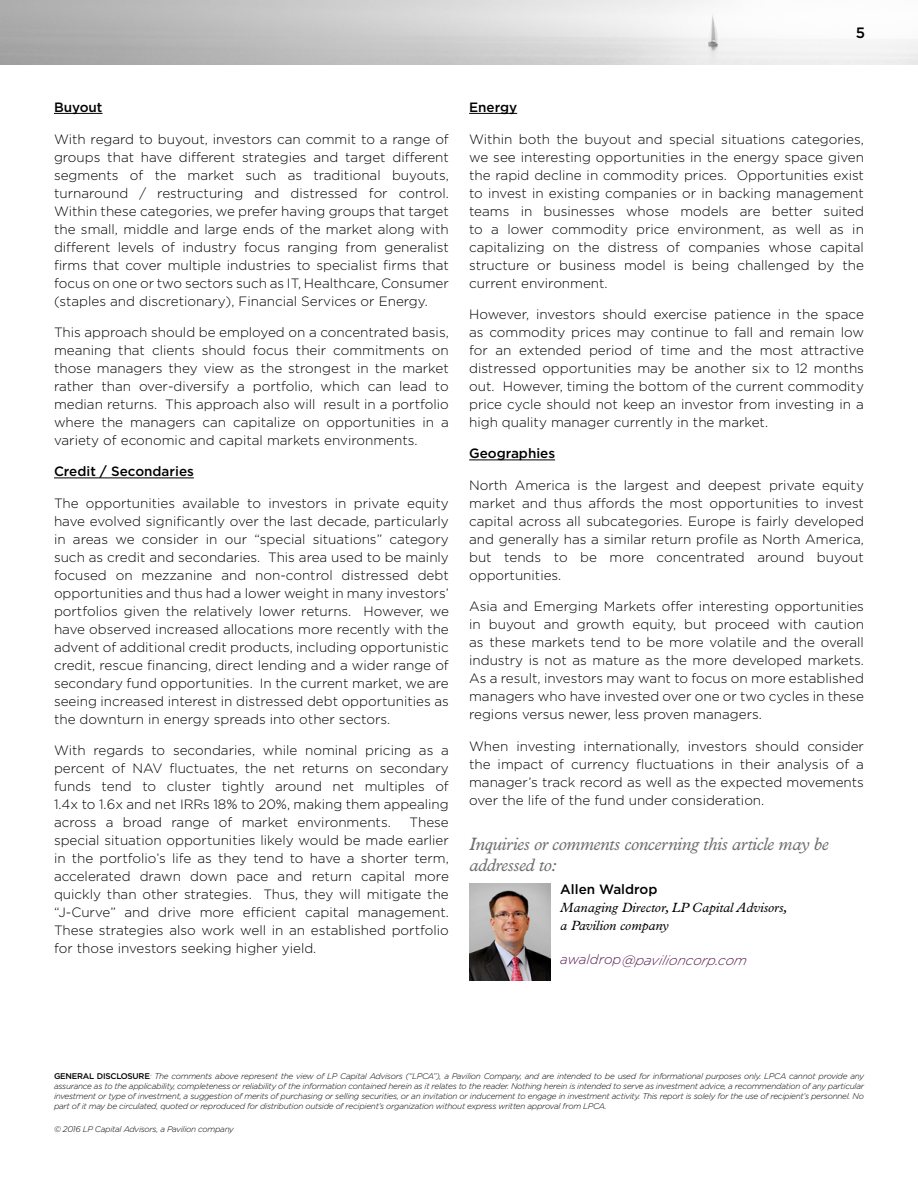
<style>
.page{position:relative;width:918px;height:1188px;background:#fff}
.page>*{position:absolute;margin:0;border:0;box-sizing:border-box;transform-origin:0 0}
.t1{font:italic 18px/21.6px "Plantin Std";letter-spacing:-.02em;color:#6d6e71}
.t2{font:500 15px "Gotham";color:#000}
.t3{font:300 13.5px/18px "Gotham";color:#000;text-align:justify}
.t4{font:500 13.5px "Gotham";color:#000}
.t5{font:italic 13.5px/18px "Plantin Std";color:#000}
.t6{font:italic 300 13.5px "Gotham";letter-spacing:-.005em;color:#551c4c}
.t7{font:italic 300 8.25px/9.9px "Gotham";letter-spacing:-.03em;color:#000;text-align:justify}
.s1{font-weight:500;font-style:normal}
</style>
<div class="page">
<hr style="left:54px;top:113px;width:49px;height:1px;background:#000">
<hr style="left:54px;top:478px;width:140px;height:1px;background:#000">
<hr style="left:469px;top:113px;width:48px;height:1px;background:#000">
<hr style="left:469px;top:460px;width:86px;height:1px;background:#000">
<img style="left:469px;top:883px;width:81px;height:98px">
<p class="t2" style="left:856px;top:23px;width:11px">5</p>
<p class="t4" style="left:54px;top:98px;width:50px">Buyout</p>
<p class="t3" style="left:54px;top:129px;width:396px">With regard to buyout, investors can commit to a range of groups that have different strategies and target different segments of the market such as traditional buyouts, turnaround / restructuring and distressed for control.<br>Within these categories, we prefer having groups that target the small, middle and large ends of the market along with different levels of industry focus ranging from generalist firms that cover multiple industries to specialist firms that focus on one or two sectors such as IT, Healthcare, Consumer (staples and discretionary), Financial Services or Energy.</p>
<p class="t3" style="left:54px;top:323px;width:396px">This approach should be employed on a concentrated basis, meaning that clients should focus their commitments on those managers they view as the strongest in the market rather than over-diversify a portfolio, which can lead to median returns. This approach also will result in a portfolio where the managers can capitalize on opportunities in a variety of economic and capital markets environments.</p>
<p class="t4" style="left:54px;top:463px;width:141px">Credit / Secondaries</p>
<p class="t3" style="left:54px;top:494px;width:396px">The opportunities available to investors in private equity have evolved significantly over the last decade, particularly in areas we consider in our “special situations” category such as credit and secondaries. This area used to be mainly focused on mezzanine and non-control distressed debt opportunities and thus had a lower weight in many investors’ portfolios given the relatively lower returns. However, we have observed increased allocations more recently with the advent of additional credit products, including opportunistic credit, rescue financing, direct lending and a wider range of secondary fund opportunities. In the current market, we are seeing increased interest in distressed debt opportunities as the downturn in energy spreads into other sectors.</p>
<p class="t3" style="left:54px;top:741px;width:396px">With regards to secondaries, while nominal pricing as a percent of NAV fluctuates, the net returns on secondary funds tend to cluster tightly around net multiples of 1.4x to 1.6x and net IRRs 18% to 20%, making them appealing across a broad range of market environments.</p>
<p class="t3" style="left:54px;top:813px;width:396px;text-indent:356px">These special situation opportunities likely would be made earlier in the portfolio’s life as they tend to have a shorter term, accelerated drawn down pace and return capital more quickly than other strategies. Thus, they will mitigate the “J-Curve” and drive more efficient capital management.<br>These strategies also work well in an established portfolio for those investors seeking higher yield.</p>
<p class="t4" style="left:469px;top:98px;width:50px">Energy</p>
<p class="t3" style="left:469px;top:129px;width:396px">Within both the buyout and special situations categories, we see interesting opportunities in the energy space given the rapid decline in commodity prices. Opportunities exist to invest in existing companies or in backing management teams in businesses whose models are better suited to a lower commodity price environment, as well as in capitalizing on the distress of companies whose capital structure or business model is being challenged by the current environment.</p>
<p class="t3" style="left:469px;top:305px;width:396px">However, investors should exercise patience in the space as commodity prices may continue to fall and remain low for an extended period of time and the most attractive distressed opportunities may be another six to 12 months out. However, timing the bottom of the current commodity price cycle should not keep an investor from investing in a high quality manager currently in the market.</p>
<p class="t4" style="left:469px;top:445px;width:88px">Geographies</p>
<p class="t3" style="left:469px;top:476px;width:396px">North America is the largest and deepest private equity market and thus affords the most opportunities to invest capital across all subcategories. Europe is fairly developed and generally has a similar return profile as North America, but tends to be more concentrated around buyout opportunities.</p>
<p class="t3" style="left:469px;top:597px;width:396px">Asia and Emerging Markets offer interesting opportunities in buyout and growth equity, but proceed with caution as these markets tend to be more volatile and the overall industry is not as mature as the more developed markets.<br>As a result, investors may want to focus on more established managers who have invested over one or two cycles in these regions versus newer, less proven managers.</p>
<p class="t3" style="left:469px;top:737px;width:396px">When investing internationally, investors should consider the impact of currency fluctuations in their analysis of a manager’s track record as well as the expected movements over the life of the fund under consideration.</p>
<h1 class="t1" style="left:469px;top:833px;width:361px">Inquiries or comments concerning this article may be addressed to:</h1>
<p class="t4" style="left:560px;top:880px;width:99px">Allen Waldrop</p>
<p class="t5" style="left:560px;top:898px;width:229px">Managing Director, LP Capital Advisors, a Pavilion company</p>
<p class="t6" style="left:560px;top:951px;width:190px">a wa l dro p @pavilioncorp.com</p>
<p class="t7" style="left:54px;top:1071px;width:812px"><span class="s1">GENERAL DISCLOSURE</span>: The comments above represent the view of LP Capital Advisors (“LPCA”), a Pavilion Company, and are intended to be used for informational purposes only. LPCA cannot provide any assurance as to the applicability, completeness or reliability of the information contained herein as it relates to the reader. Nothing herein is intended to serve as investment advice, a recommendation of any particular investment or type of investment, a suggestion of merits of purchasing or selling securities, or an invitation or inducement to engage in investment activity. This report is solely for the use of recipient’s personnel. No part of it may be circulated, quoted or reproduced for distribution outside of recipient’s organization without express written approval from LPCA.</p>
<p class="t7" style="left:54px;top:1124px;width:181px">© 2016 LP Capital Advisors, a Pavilion company</p>
</div>
